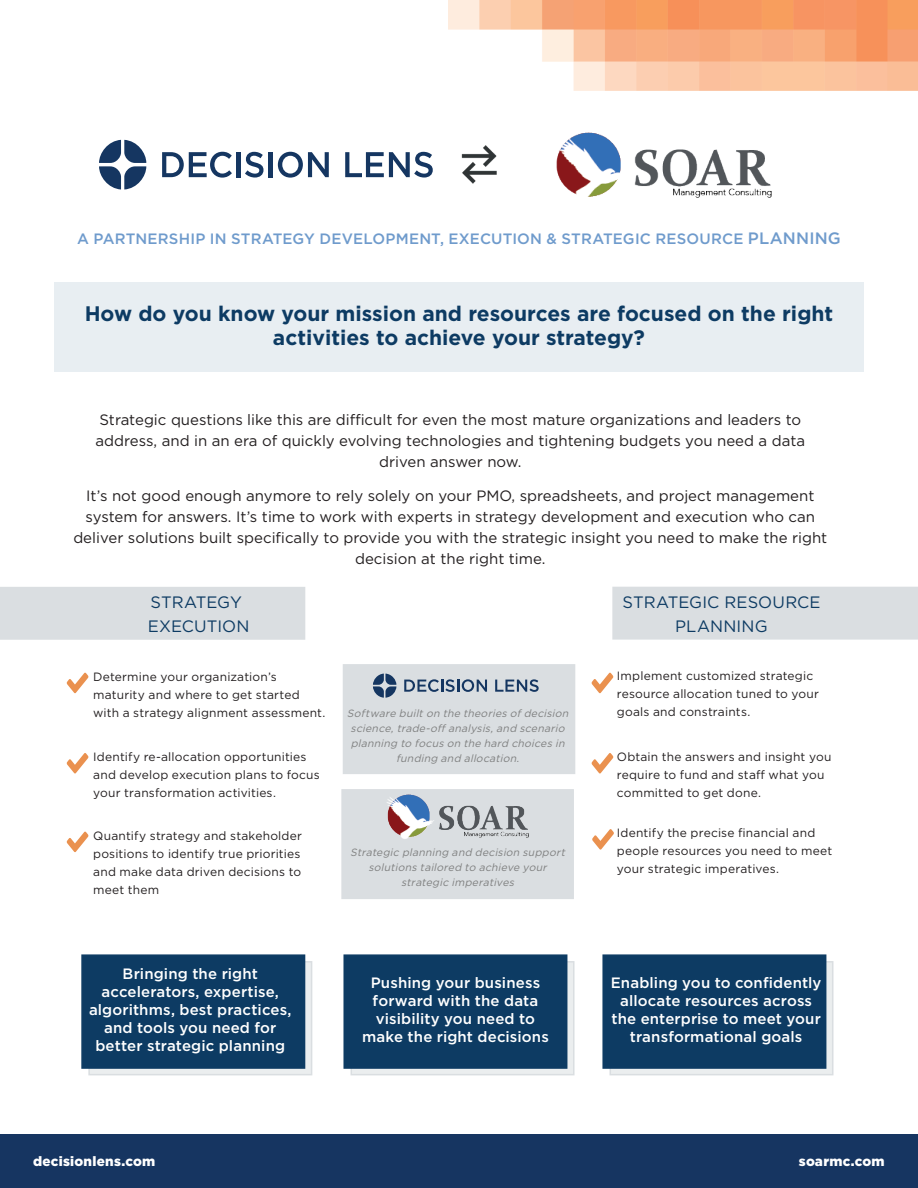
<style>
.page{position:relative;width:918px;height:1188px;background:#fff}
.page>*{position:absolute;margin:0;border:0;box-sizing:border-box;transform-origin:0 0}
.Bullets{font:700 21px/24px "Gotham";color:#0d3b63;text-align:center}
.t1{font:16.5px "Gotham";letter-spacing:.005em;color:#0d3b63}
.Bullets-2{font:15px/21px "Gotham";color:#231f20;text-align:center}
.t2{font:500 15px/18px "Gotham";letter-spacing:.01em;color:#fff;text-align:center}
.t3{font:500 15px "Gotham";letter-spacing:.01em;color:#6f9bcc}
.t4{font:900 13.5px "Gotham";letter-spacing:.02em;color:#fff}
.t5{font:12px/18px "Gotham";letter-spacing:.015em;color:#231f20}
.Bullets-3{font:italic 10.5px/15px "Gotham";color:#7f8080;text-align:center}
.s1{font-size:16.5px}
</style>
<div class="page">
<div style="left:0;top:1134px;width:918px;height:54px;background:#163561"></div>
<div style="left:0;top:587px;width:305px;height:53px;background:#dadee1"></div>
<div style="left:612px;top:587px;width:306px;height:53px;background:#dadee1"></div>
<div style="left:341px;top:789px;width:233px;height:110px;background:#dadee1"></div>
<div style="left:343px;top:664px;width:232px;height:110px;background:#dadee1"></div>
<div style="left:54px;top:283px;width:810px;height:89px;background:#e8eef2"></div>
<img style="left:461px;top:145px;width:36px;height:39px">
<svg style="left:404px;top:679px;width:83px;height:13px"></svg>
<svg style="left:495px;top:679px;width:44px;height:13px"></svg>
<svg style="left:373px;top:674px;width:23px;height:24px"></svg>
<img style="left:448px;top:0;width:470px;height:91px">
<svg style="left:67px;top:673px;width:21px;height:20px"></svg>
<svg style="left:67px;top:753px;width:21px;height:20px"></svg>
<svg style="left:67px;top:832px;width:21px;height:20px"></svg>
<svg style="left:592px;top:673px;width:21px;height:20px"></svg>
<svg style="left:592px;top:753px;width:21px;height:20px"></svg>
<svg style="left:592px;top:829px;width:22px;height:21px"></svg>
<svg style="left:162px;top:152px;width:70px;height:26px"></svg>
<hr style="left:236px;top:152px;width:4px;height:25px;background:#153661">
<svg style="left:245px;top:152px;width:18px;height:26px"></svg>
<hr style="left:269px;top:152px;width:4px;height:25px;background:#153661">
<svg style="left:278px;top:152px;width:51px;height:26px"></svg>
<svg style="left:345px;top:152px;width:88px;height:26px"></svg>
<svg style="left:99px;top:140px;width:47px;height:50px"></svg>
<img style="left:556px;top:132px;width:216px;height:66px">
<img style="left:385px;top:789px;width:145px;height:50px">
<div style="left:88px;top:961px;width:224px;height:114px;background:#ebeeef;border:2px solid #dadee1"></div>
<div style="left:81px;top:954px;width:224px;height:115px;background:#0d3b63;border:2px solid #0d3b63"></div>
<div style="left:351px;top:961px;width:224px;height:114px;background:#ebeeef;border:2px solid #dadee1"></div>
<div style="left:343px;top:954px;width:224px;height:115px;background:#0d3b63;border:2px solid #0d3b63"></div>
<div style="left:610px;top:961px;width:223px;height:114px;background:#ebeeef;border:2px solid #dadee1"></div>
<div style="left:602px;top:954px;width:224px;height:115px;background:#0d3b63;border:2px solid #0d3b63"></div>
<p class="t3" style="left:77px;top:229px;width:765px">A PARTNERSHIP IN STRATEGY DEVELOPMENT, EXECUTION &amp; STRATEGIC RESOURCE <span class="s1">PLANNING</span></p>
<p class="Bullets" style="left:85px;top:301px;width:750px">How do you know your mission and resources are focused on the right activities to achieve your strategy?</p>
<p class="Bullets-2" style="left:96px;top:408px;width:711px">Strategic questions like this are difficult for even the most mature organizations and leaders to address, and in an era of quickly evolving technologies and tightening budgets you need a data driven answer now.</p>
<p class="Bullets-2" style="left:73px;top:485px;width:755px">It’s not good enough anymore to rely solely on your PMO, spreadsheets, and project management system for answers. It’s time to work with experts in strategy development and execution who can deliver solutions built specifically to provide you with the strategic insight you need to make the right decision at the right time.</p>
<p class="t1" style="left:151px;top:591px;width:93px">STRATEGY</p>
<p class="t1" style="left:148px;top:615px;width:103px">EXECUTION</p>
<p class="t5" style="left:93px;top:668px;width:234px">Determine your organization’s maturity and where to get started with a strategy alignment assessment.</p>
<p class="t5" style="left:93px;top:748px;width:228px">Identify re-allocation opportunities and develop execution plans to focus your transformation activities.</p>
<p class="t5" style="left:93px;top:827px;width:210px">Quantify strategy and stakeholder positions to identify true priorities and make data driven decisions to meet them</p>
<p class="Bullets-3" style="left:347px;top:705px;width:226px">Software builton the theoriesofdecision science,trade-off analysis,and scenario planning to focuson the hard choicesin funding and allocation.</p>
<p class="Bullets-3" style="left:350px;top:844px;width:219px">Strategic planning and decision support solutions tailored to achieve your strategic imperatives</p>
<p class="t1" style="left:622px;top:591px;width:200px">STRATEGIC RESOURCE</p>
<p class="t1" style="left:675px;top:615px;width:94px">PLANNING</p>
<p class="t5" style="left:617px;top:666px;width:204px">Implement customized strategic resource allocation tuned to your goals and constraints.</p>
<p class="t5" style="left:617px;top:748px;width:216px">Obtain the answers and insight you require to fund and staff what you committed to get done.</p>
<p class="t5" style="left:617px;top:824px;width:217px">Identify the precise financial and people resources you need to meet your strategic imperatives.</p>
<p class="t2" style="left:89px;top:965px;width:204px">Bringing the right accelerators, expertise, algorithms, best practices, and tools you need for better strategic planning</p>
<p class="t2" style="left:611px;top:974px;width:212px">Enabling you to confidently allocate resources across the enterprise to meet your transformational goals</p>
<p class="t2" style="left:362px;top:974px;width:188px">Pushing your business forward with the data visibility you need to make the right decisions</p>
<p class="t4" style="left:33px;top:1152px;width:124px">decisionlens.com</p>
<p class="t4" style="left:799px;top:1152px;width:87px">soarmc.com</p>
</div>
